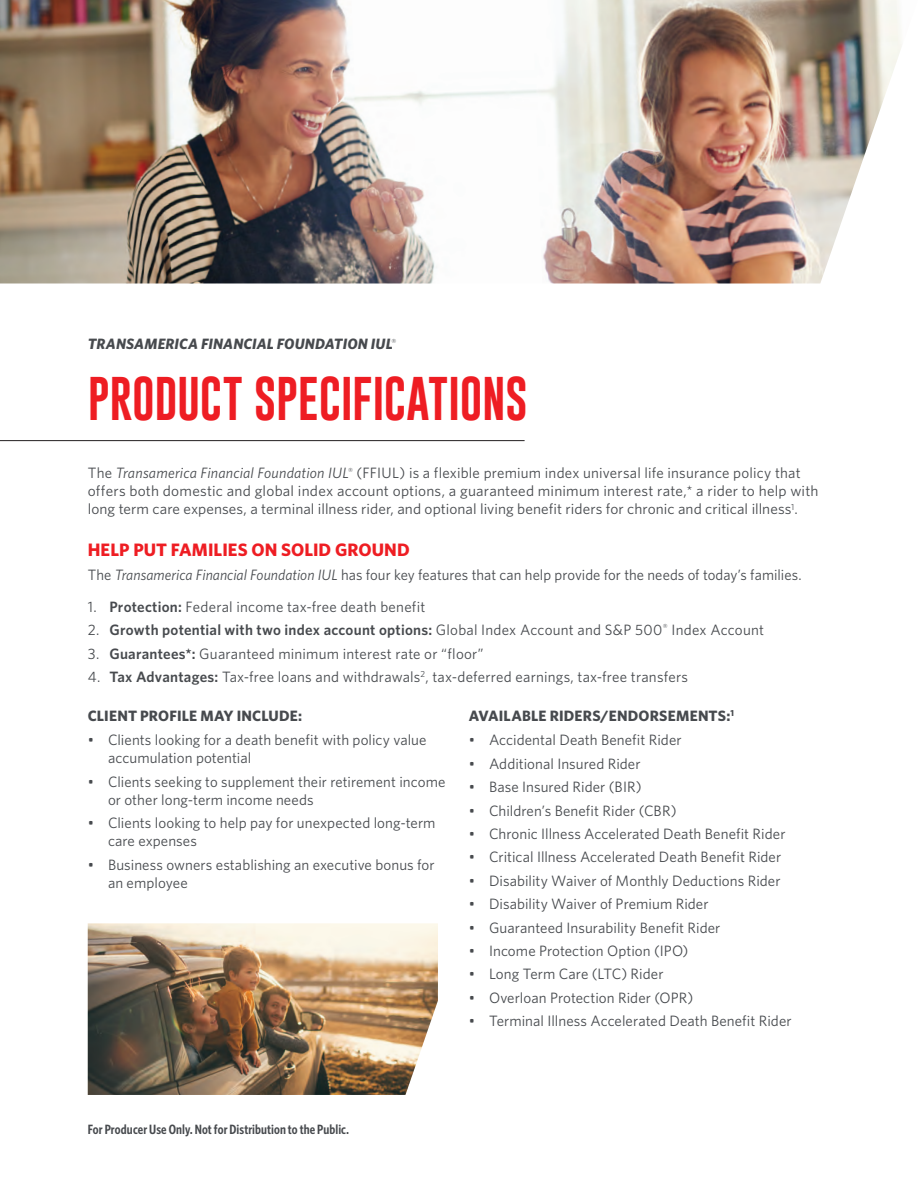
<style>
.page{position:relative;width:918px;height:1188px;background:#fff}
.page>*{position:absolute;margin:0;border:0;box-sizing:border-box;transform-origin:0 0}
.t1{font:45px "Gobold";letter-spacing:-.01em;color:#ee1d23}
.t2{font:700 18px "Whitney";letter-spacing:.005em;color:#ee1d23}
.t3{font:15px/18px "Whitney";letter-spacing:.005em;color:#474a4e}
.t4{font:600 15px "Whitney";letter-spacing:.015em;color:#474a4e}
.t5{font:700 15px "Whitney";letter-spacing:.01em;color:#474a4e}
.t6{font:italic 700 15px "Whitney";letter-spacing:.01em;color:#474a4e}
.t7{font:600 13.5px "Whitney Condensed";letter-spacing:.01em;color:#474a4e}
.s1{font-style:italic}
.s2{font-weight:600}
.s3{font-weight:400}
</style>
<div class="page">
<img style="left:0;top:0;width:902px;height:284px">
<hr style="left:0;top:440px;width:525px;height:1px;background:#231f20">
<img style="left:88px;top:923px;width:350px;height:172px">
<p class="t6" style="left:88px;top:334px;width:310px">TRANSAMERICA FINANCIAL FOUNDATION IUL<sup>®</sup></p>
<h1 class="t1" style="left:88px;top:370px;width:442px">PRODUCT SPECIFICATIONS</h1>
<p class="t3" style="left:88px;top:464px;width:732px">The <span class="s1">Transamerica Financial Foundation IUL</span><sup>®</sup> (FFIUL) is a flexible premium index universal life insurance policy that offers both domestic and global index account options, a guaranteed minimum interest rate,* a rider to help with long term care expenses, a terminal illness rider, and optional living benefit riders for chronic and critical illness<sup>1</sup>.</p>
<p class="t2" style="left:88px;top:537px;width:324px">HELP PUT FAMILIES ON SOLID GROUND</p>
<p class="t3" style="left:88px;top:566px;width:715px">The <span class="s1">Transamerica Financial Foundation IUL</span> has four key features that can help provide for the needs of today’s families.</p>
<p class="t3" style="left:88px;top:597px;width:339px">1. <span class="s2">Protection:</span> Federal income tax-free death benefit</p>
<p class="t4" style="left:88px;top:620px;width:678px"><span class="s3">2.</span> Growth potential with two index account options: <span class="s3">Global Index Account and S&amp;P 500</span><sup>®</sup> <span class="s3">Index Account</span></p>
<p class="t3" style="left:88px;top:644px;width:397px">3. <span class="s2">Guarantees*:</span> Guaranteed minimum interest rate or “floor”</p>
<p class="t3" style="left:88px;top:668px;width:602px">4. <span class="s2">Tax Advantages:</span> Tax-free loans and withdrawals<sup>2</sup>, tax-deferred earnings, tax-free transfers</p>
<p class="t5" style="left:88px;top:705px;width:216px">CLIENT PROFILE MAY INCLUDE:</p>
<p class="t3" style="left:108px;top:731px;width:320px;text-indent:-20px">• Clients looking for a death benefit with policy value accumulation potential</p>
<p class="t3" style="left:108px;top:772px;width:339px;text-indent:-20px">• Clients seeking to supplement their retirement income or other long-term income needs</p>
<p class="t3" style="left:108px;top:814px;width:329px;text-indent:-20px">• Clients looking to help pay for unexpected long-term care expenses</p>
<p class="t3" style="left:108px;top:855px;width:328px;text-indent:-20px">• Business owners establishing an executive bonus for an employee</p>
<p class="t5" style="left:469px;top:705px;width:267px">AVAILABLE RIDERS/ENDORSEMENTS:<sup>1</sup></p>
<p class="t3" style="left:469px;top:731px;width:214px">• Accidental Death Benefit Rider</p>
<p class="t3" style="left:469px;top:754px;width:173px">• Additional Insured Rider</p>
<p class="t3" style="left:469px;top:778px;width:174px">• Base Insured Rider (BIR)</p>
<p class="t3" style="left:469px;top:801px;width:209px">• Children’s Benefit Rider (CBR)</p>
<p class="t3" style="left:469px;top:824px;width:318px">• Chronic Illness Accelerated Death Benefit Rider</p>
<p class="t3" style="left:469px;top:848px;width:314px">• Critical Illness Accelerated Death Benefit Rider</p>
<p class="t3" style="left:469px;top:871px;width:313px">• Disability Waiver of Monthly Deductions Rider</p>
<p class="t3" style="left:469px;top:895px;width:241px">• Disability Waiver of Premium Rider</p>
<p class="t3" style="left:469px;top:918px;width:253px">• Guaranteed Insurability Benefit Rider</p>
<p class="t3" style="left:469px;top:941px;width:221px">• Income Protection Option (IPO)</p>
<p class="t3" style="left:469px;top:965px;width:196px">• Long Term Care (LTC) Rider</p>
<p class="t3" style="left:469px;top:988px;width:226px">• Overloan Protection Rider (OPR)</p>
<p class="t3" style="left:469px;top:1012px;width:324px">• Terminal Illness Accelerated Death Benefit Rider</p>
<p class="t7" style="left:88px;top:1120px;width:263px">For Producer Use Only. Not for Distribution to the Public.</p>
</div>
